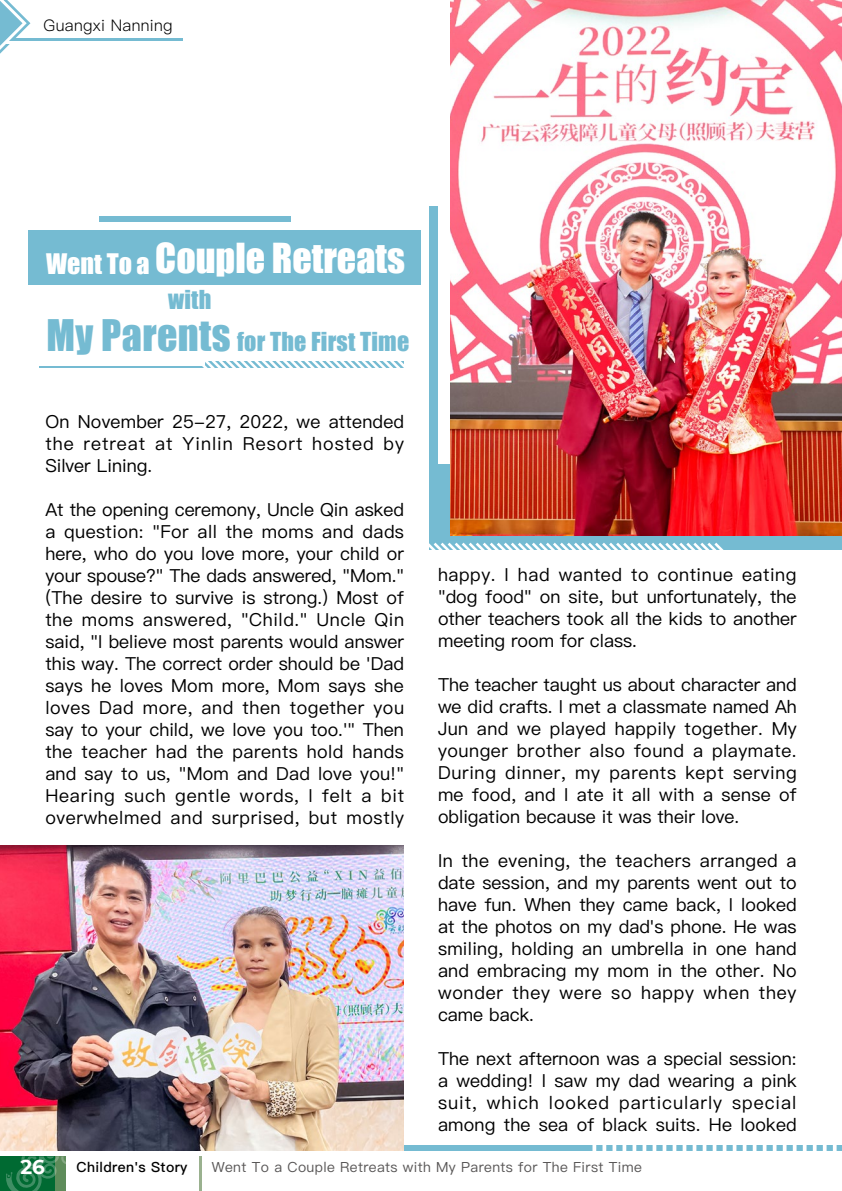
<style>
.page{position:relative;width:842px;height:1191px;background:#fff}
.page>*{position:absolute;margin:0;border:0;box-sizing:border-box;transform-origin:0 0}
.t1{font:38px "Impact";color:#fff}
.t2{font:24px/41.6px "Impact";letter-spacing:.01em;color:#75bbd2}
.t3{font:700 20px "Montserrat Alternates";color:#fff}
.t4{font:18px/22px "Ping Fang TC";letter-spacing:.01em;color:#000;text-align:justify}
.t5{font:300 16px "Ping Fang TC";letter-spacing:.02em;color:#000}
.t6{font:14px "Ping Fang TC";letter-spacing:.025em;color:#595757}
.t7{font:500 14px "Ping Fang TC";letter-spacing:.025em;color:#000}
.s1{font-size:26px}
.s2{font-size:40px}
</style>
<div class="page">
<div style="left:284px;top:1145px;width:558px;height:15px;background:#75bbd2"></div>
<img style="left:0;top:845px;width:404px;height:306px">
<div style="left:429px;top:206px;width:413px;height:343px;background:#75bbd2"></div>
<svg style="left:429px;top:542px;width:302px;height:8px"></svg>
<div style="left:438px;top:51px;width:402px;height:412px;background:#fff"></div>
<img style="left:450px;top:0;width:392px;height:536px">
<div style="left:28px;top:230px;width:393px;height:55px;background:#75bbd2"></div>
<div style="left:99px;top:215px;width:191px;height:6px;background:#75bbd2"></div>
<hr style="left:40px;top:367px;width:319px;height:1px;background:#75bbd2">
<svg style="left:194px;top:361px;width:210px;height:7px"></svg>
<hr style="left:592px;top:1134px;width:4px;height:20px;background:#fff">
<hr style="left:602px;top:1134px;width:4px;height:20px;background:#fff">
<hr style="left:612px;top:1134px;width:4px;height:20px;background:#fff">
<hr style="left:622px;top:1134px;width:4px;height:20px;background:#fff">
<hr style="left:632px;top:1134px;width:4px;height:20px;background:#fff">
<hr style="left:643px;top:1134px;width:3px;height:20px;background:#fff">
<hr style="left:653px;top:1134px;width:3px;height:20px;background:#fff">
<hr style="left:663px;top:1134px;width:3px;height:20px;background:#fff">
<hr style="left:673px;top:1134px;width:3px;height:20px;background:#fff">
<hr style="left:683px;top:1134px;width:3px;height:20px;background:#fff">
<hr style="left:693px;top:1134px;width:3px;height:20px;background:#fff">
<hr style="left:703px;top:1134px;width:3px;height:20px;background:#fff">
<hr style="left:713px;top:1134px;width:3px;height:20px;background:#fff">
<hr style="left:723px;top:1134px;width:3px;height:20px;background:#fff">
<hr style="left:733px;top:1134px;width:3px;height:20px;background:#fff">
<hr style="left:743px;top:1134px;width:3px;height:20px;background:#fff">
<hr style="left:753px;top:1134px;width:3px;height:20px;background:#fff">
<hr style="left:763px;top:1134px;width:3px;height:20px;background:#fff">
<hr style="left:773px;top:1134px;width:3px;height:20px;background:#fff">
<hr style="left:783px;top:1134px;width:3px;height:20px;background:#fff">
<hr style="left:793px;top:1134px;width:3px;height:20px;background:#fff">
<hr style="left:803px;top:1134px;width:3px;height:20px;background:#fff">
<hr style="left:813px;top:1134px;width:3px;height:20px;background:#fff">
<hr style="left:823px;top:1134px;width:3px;height:20px;background:#fff">
<hr style="left:833px;top:1134px;width:4px;height:20px;background:#fff">
<div style="left:0;top:1151px;width:842px;height:40px;background:#fff"></div>
<div style="left:0;top:1156px;width:58px;height:35px;background:#006a32"></div>
<svg style="left:6px;top:1156px;width:60px;height:35px"></svg>
<hr style="left:199px;top:1156px;width:3px;height:35px;background:#9ab18f">
<hr style="left:0;top:39px;width:183px;height:2px;background:#75bbd2">
<svg style="left:0;top:0;width:30px;height:54px"></svg>
<p class="t5" style="left:44px;top:15px;width:130px">Guangxi Nanning</p>
<h1 class="t1" style="left:46px;top:229px;width:360px"><span class="s1">Went To a</span> Couple Retreats</h1>
<h2 class="t2" style="left:46px;top:279px;width:364px;text-indent:122px">with<br><span class="s2">My Parents</span> for The First Time</h2>
<p class="t4" style="left:45px;top:410px;width:360px">On November 25-27, 2022, we attended the retreat at Yinlin Resort hosted by Silver Lining.</p>
<p class="t4" style="left:45px;top:498px;width:360px">At the opening ceremony, Uncle Qin asked a question: "For all the moms and dads here, who do you love more, your child or your spouse?" The dads answered, "Mom." (The desire to survive is strong.) Most of the moms answered, "Child." Uncle Qin said, "I believe most parents would answer this way. The correct order should be 'Dad says he loves Mom more, Mom says she loves Dad more, and then together you say to your child, we love you too.'" Then the teacher had the parents hold hands and say to us, "Mom and Dad love you!" Hearing such gentle words, I felt a bit overwhelmed and surprised, but mostly</p>
<p class="t4" style="left:438px;top:563px;width:360px">happy. I had wanted to continue eating "dog food" on site, but unfortunately, the other teachers took all the kids to another meeting room for class.</p>
<p class="t4" style="left:438px;top:673px;width:360px">The teacher taught us about character and we did crafts. I met a classmate named Ah Jun and we played happily together. My younger brother also found a playmate.<br>During dinner, my parents kept serving me food, and I ate it all with a sense of obligation because it was their love.</p>
<p class="t4" style="left:438px;top:849px;width:360px">In the evening, the teachers arranged a date session, and my parents went out to have fun. When they came back, I looked at the photos on my dad's phone. He was smiling, holding an umbrella in one hand and embracing my mom in the other. No wonder they were so happy when they came back.</p>
<p class="t4" style="left:438px;top:1047px;width:360px">The next afternoon was a special session: a wedding! I saw my dad wearing a pink suit, which looked particularly special among the sea of black suits. He looked</p>
<p class="t3" style="left:20px;top:1153px;width:26px">26</p>
<p class="t7" style="left:77px;top:1158px;width:113px">Children's Story</p>
<p class="t6" style="left:212px;top:1158px;width:431px">Went To a Couple Retreats with My Parents for The First Time</p>
</div>
